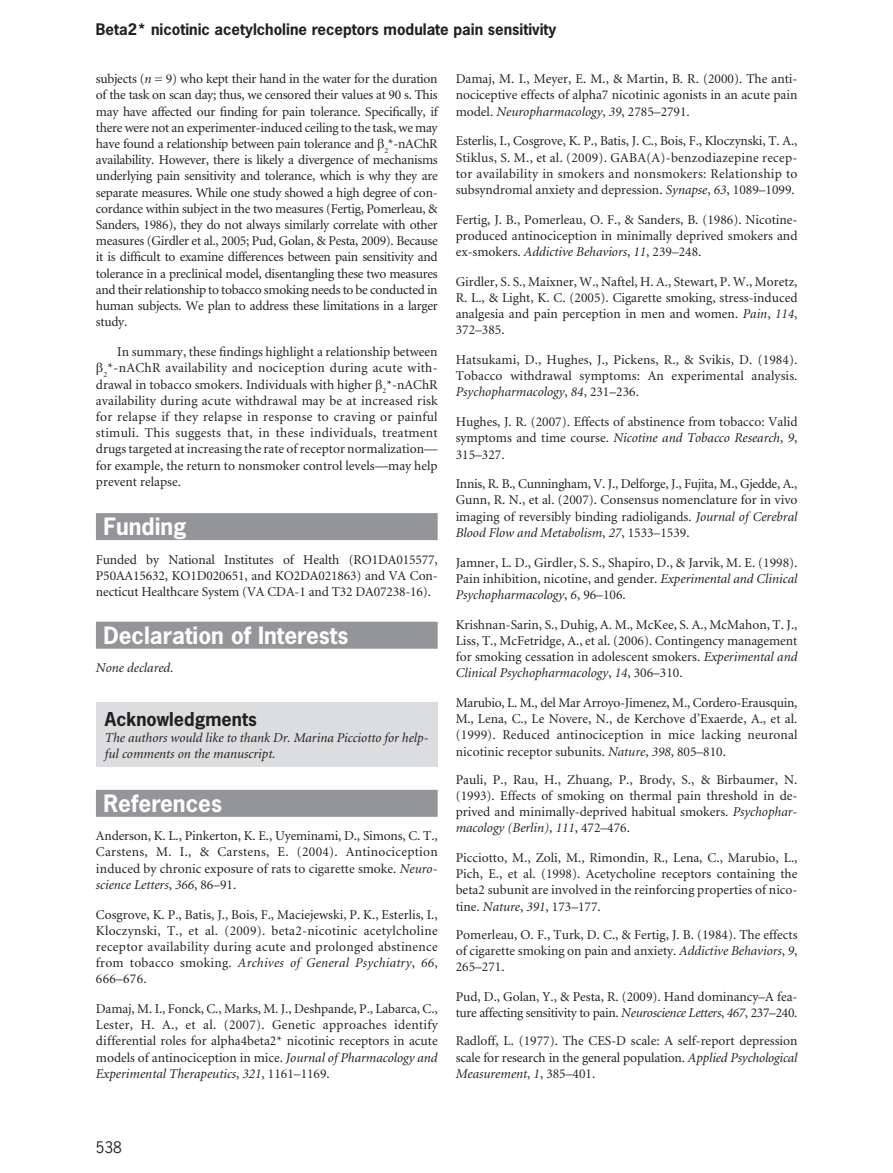
<style>
.page{position:relative;width:893px;height:1173px;background:#fff}
.page>*{position:absolute;margin:0;border:0;box-sizing:border-box;transform-origin:0 0}
.t1{font:700 22.5px "News Gothic";color:#fff}
.t2{font:700 18px "News Gothic";color:#231f20}
.t3{font:700 15px "News Gothic";color:#231f20}
.t4{font:15px "News Gothic";color:#231f20}
.t5{font:13.5px/16.2px "Minion";color:#231f20;text-align:justify}
.t6{font:13.5px "Minion";letter-spacing:.02em;color:#231f20}
.t7{font:13.5px/16.2px "Minion";letter-spacing:-.02em;color:#231f20}
.t8{font:italic 13.5px/16.2px "Minion";color:#231f20}
.s1{font-style:italic}
</style>
<div class="page">
<div style="left:96px;top:513px;width:341px;height:27px;background:#939598"></div>
<div style="left:96px;top:622px;width:341px;height:27px;background:#939598"></div>
<div style="left:96px;top:790px;width:341px;height:27px;background:#939598"></div>
<div style="left:96px;top:702px;width:341px;height:65px;background:#dcdddf"></div>
<p class="t3" style="left:96px;top:23px;width:462px">Beta2* nicotinic acetylcholine receptors modulate pain sensitivity</p>
<p class="t5" style="left:96px;top:72px;width:343px">subjects ( <span class="s1">n</span> = 9) who kept their hand in the water for the duration of the task on scan day; thus, we censored their values at 90 s. This may have affected our finding for pain tolerance. Specifically, if there were not an experimenter-induced ceiling to the task, we may have found a relationship between pain tolerance and <sub>2</sub> *-nAChR availability. However, there is likely a divergence of mechanisms underlying pain sensitivity and tolerance, which is why they are separate measures. While one study showed a high degree of con&shy;cordance within subject in the two measures ( Fertig, Pomerleau, &amp; Sanders, 1986 ), they do not always similarly correlate with other measures ( Girdler et al., 2005 ; Pud, Golan, &amp; Pesta, 2009 ). Because it is difficult to examine differences between pain sensitivity and tolerance in a preclinical model, disentangling these two measures and their relationship to tobacco smoking needs to be conducted in human subjects. We plan to address these limitations in a larger study.</p>
<p class="t5" style="left:117px;top:345px;width:322px">In summary, these findings highlight a relationship between</p>
<p class="t6" style="left:104px;top:363px;width:335px"><sub>2</sub> *-nAChR availability and nociception during acute with-</p>
<p class="t5" style="left:96px;top:377px;width:343px">drawal in tobacco smokers. Individuals with higher <sub>2</sub> *-nAChR</p>
<p class="t5" style="left:96px;top:394px;width:343px">availability during acute withdrawal may be at increased risk</p>
<p class="t6" style="left:96px;top:411px;width:343px">for relapse if they relapse in response to craving or painful</p>
<p class="t6" style="left:96px;top:428px;width:343px">stimuli. This suggests that, in these individuals, treatment</p>
<p class="t5" style="left:96px;top:442px;width:343px">drugs targeted at increasing the rate of receptor normalization—</p>
<p class="t5" style="left:96px;top:458px;width:343px">for example, the return to nonsmoker control levels—may help</p>
<p class="t5" style="left:96px;top:475px;width:86px">prevent relapse.</p>
<h1 class="t1" style="left:103px;top:518px;width:85px">Funding</h1>
<p class="t5" style="left:96px;top:552px;width:343px">Funded by National Institutes of Health ( RO1DA015577 , P50AA15632 , KO1D020651 , and KO2DA021863 ) and VA Con&shy;necticut Healthcare System ( VA CDA-1 and T32 DA07238-16 ).</p>
<h1 class="t1" style="left:103px;top:626px;width:246px">Declaration of Interests</h1>
<p class="t8" style="left:96px;top:661px;width:79px">None declared.</p>
<h2 class="t2" style="left:105px;top:712px;width:153px">Acknowledgments</h2>
<p class="t8" style="left:105px;top:731px;width:325px">The authors would like to thank Dr. Marina Picciotto for help&shy;ful comments on the manuscript.</p>
<h1 class="t1" style="left:103px;top:795px;width:120px">References</h1>
<p class="t5" style="left:96px;top:829px;width:343px">Anderson , K. L. , Pinkerton , K. E. , Uyeminami , D. , Simons , C. T. , Carstens , M. I. , &amp; Carstens , E. ( 2004 ). Antinociception induced by chronic exposure of rats to cigarette smoke . <span class="s1">Neuro&shy;science Letters</span> , <span class="s1">366</span> , 86 – 91 .</p>
<p class="t5" style="left:96px;top:907px;width:343px">Cosgrove , K. P. , Batis , J. , Bois , F. , Maciejewski , P. K. , Esterlis , I. , Kloczynski , T. , et al. ( 2009 ). beta2-nicotinic acetylcholine receptor availability during acute and prolonged abstinence from tobacco smoking . <span class="s1">Archives of General Psychiatry</span> , <span class="s1">66</span> , 666 – 676 .</p>
<p class="t5" style="left:96px;top:1002px;width:343px">Damaj , M. I. , Fonck , C. , Marks , M. J. , Deshpande , P. , Labarca , C. , Lester , H. A. , et al. ( 2007 ). Genetic approaches identify differential roles for alpha4beta2* nicotinic receptors in acute models of antinociception in mice . <span class="s1">Journal of Pharmacology and Experimental Therapeutics</span> , <span class="s1">321</span> , 1161 – 1169 .</p>
<p class="t5" style="left:455px;top:72px;width:343px">Damaj , M. I. , Meyer , E. M. , &amp; Martin , B. R. ( 2000 ). The anti&shy;nociceptive effects of alpha7 nicotinic agonists in an acute pain model . <span class="s1">Neuropharmacology</span> , <span class="s1">39</span> , 2785 – 2791 .</p>
<p class="t5" style="left:455px;top:134px;width:343px">Esterlis , I. , Cosgrove , K. P. , Batis , J. C. , Bois , F. , Kloczynski , T. A. , Stiklus , S. M. , et al. ( 2009 ). GABA(A)-benzodiazepine recep&shy;tor availability in smokers and nonsmokers: Relationship to subsyndromal anxiety and depression . <span class="s1">Synapse</span> , <span class="s1">63</span> , 1089 – 1099 .</p>
<p class="t5" style="left:455px;top:212px;width:343px">Fertig , J. B. , Pomerleau , O. F. , &amp; Sanders , B. ( 1986 ). Nicotine&shy;produced antinociception in minimally deprived smokers and ex-smokers . <span class="s1">Addictive Behaviors</span> , <span class="s1">11</span> , 239 – 248 .</p>
<p class="t5" style="left:455px;top:274px;width:343px">Girdler , S. S. , Maixner , W. , Naftel , H. A. , Stewart , P. W. , Moretz , R. L. , &amp; Light , K. C. ( 2005 ). Cigarette smoking, stress-induced analgesia and pain perception in men and women . <span class="s1">Pain</span> , <span class="s1">114</span> , 372 – 385 .</p>
<p class="t5" style="left:455px;top:353px;width:343px">Hatsukami , D. , Hughes , J. , Pickens , R. , &amp; Svikis , D. ( 1984 ).<br>Tobacco withdrawal symptoms: An experimental analysis .<br><span class="s1">Psychopharmacology</span> , <span class="s1">84</span> , 231 – 236 .</p>
<p class="t5" style="left:455px;top:415px;width:343px">Hughes , J. R. ( 2007 ). Effects of abstinence from tobacco: Valid symptoms and time course . <span class="s1">Nicotine and Tobacco Research</span> , <span class="s1">9</span> , 315 – 327 .</p>
<p class="t5" style="left:455px;top:477px;width:343px">Innis , R. B. , Cunningham , V. J. , Delforge , J. , Fujita , M. , Gjedde , A. , Gunn , R. N. , et al. ( 2007 ). Consensus nomenclature for in vivo imaging of reversibly binding radioligands . <span class="s1">Journal of Cerebral Blood Flow and Metabolism</span> , <span class="s1">27</span> , 1533 – 1539 .</p>
<p class="t5" style="left:455px;top:555px;width:343px">Jamner , L. D. , Girdler , S. S. , Shapiro , D. , &amp; Jarvik , M. E. ( 1998 ).<br>Pain inhibition, nicotine, and gender . <span class="s1">Experimental and Clinical Psychopharmacology</span> , <span class="s1">6</span> , 96 – 106 .</p>
<p class="t5" style="left:455px;top:617px;width:343px">Krishnan-Sarin , S. , Duhig , A. M. , McKee , S. A. , McMahon , T. J. , Liss , T. , McFetridge , A. , et al. ( 2006 ). Contingency management for smoking cessation in adolescent smokers . <span class="s1">Experimental and Clinical Psychopharmacology</span> , <span class="s1">14</span> , 306 – 310 .</p>
<p class="t5" style="left:455px;top:696px;width:343px">Marubio , L. M. , del Mar Arroyo-Jimenez , M. , Cordero-Erausquin , M. , Lena , C. , Le Novere , N. , de Kerchove d ’ Exaerde , A. , et al. ( 1999 ). Reduced antinociception in mice lacking neuronal nicotinic receptor subunits . <span class="s1">Nature</span> , <span class="s1">398</span> , 805 – 810 .</p>
<p class="t5" style="left:455px;top:772px;width:343px">Pauli , P. , Rau , H. , Zhuang , P. , Brody , S. , &amp; Birbaumer , N. ( 1993 ). Effects of smoking on thermal pain threshold in de&shy;prived and minimally-deprived habitual smokers . <span class="s1">Psychophar&shy;macology (Berlin)</span> , <span class="s1">111</span> , 472 – 476 .</p>
<p class="t5" style="left:455px;top:851px;width:343px">Picciotto , M. , Zoli , M. , Rimondin , R. , Lena , C. , Marubio , L. , Pich , E. , et al. ( 1998 ). Acetycholine receptors containing the beta2 subunit are involved in the reinforcing properties of nico&shy;tine . <span class="s1">Nature</span> , <span class="s1">391</span> , 173 – 177 .</p>
<p class="t5" style="left:455px;top:928px;width:343px">Pomerleau , O. F. , Turk , D. C. , &amp; Fertig , J. B. ( 1984 ). The effects of cigarette smoking on pain and anxiety . <span class="s1">Addictive Behaviors</span> , <span class="s1">9</span> , 265 – 271 .</p>
<p class="t7" style="left:455px;top:990px;width:343px">Pud , D. , Golan , Y. , &amp; Pesta , R. ( 2009 ). Hand dominancy – A fea&shy;ture affecting sensitivity to pain . <span class="s1">Neuroscience Letters</span> , <span class="s1">467</span> , 237 – 240 .</p>
<p class="t5" style="left:455px;top:1034px;width:343px">Radloff , L. ( 1977 ). The CES-D scale: A self-report depression scale for research in the general population . <span class="s1">Applied Psychological Measurement</span> , <span class="s1">1</span> , 385 – 401 .</p>
<p class="t4" style="left:96px;top:1142px;width:27px">538</p>
</div>
